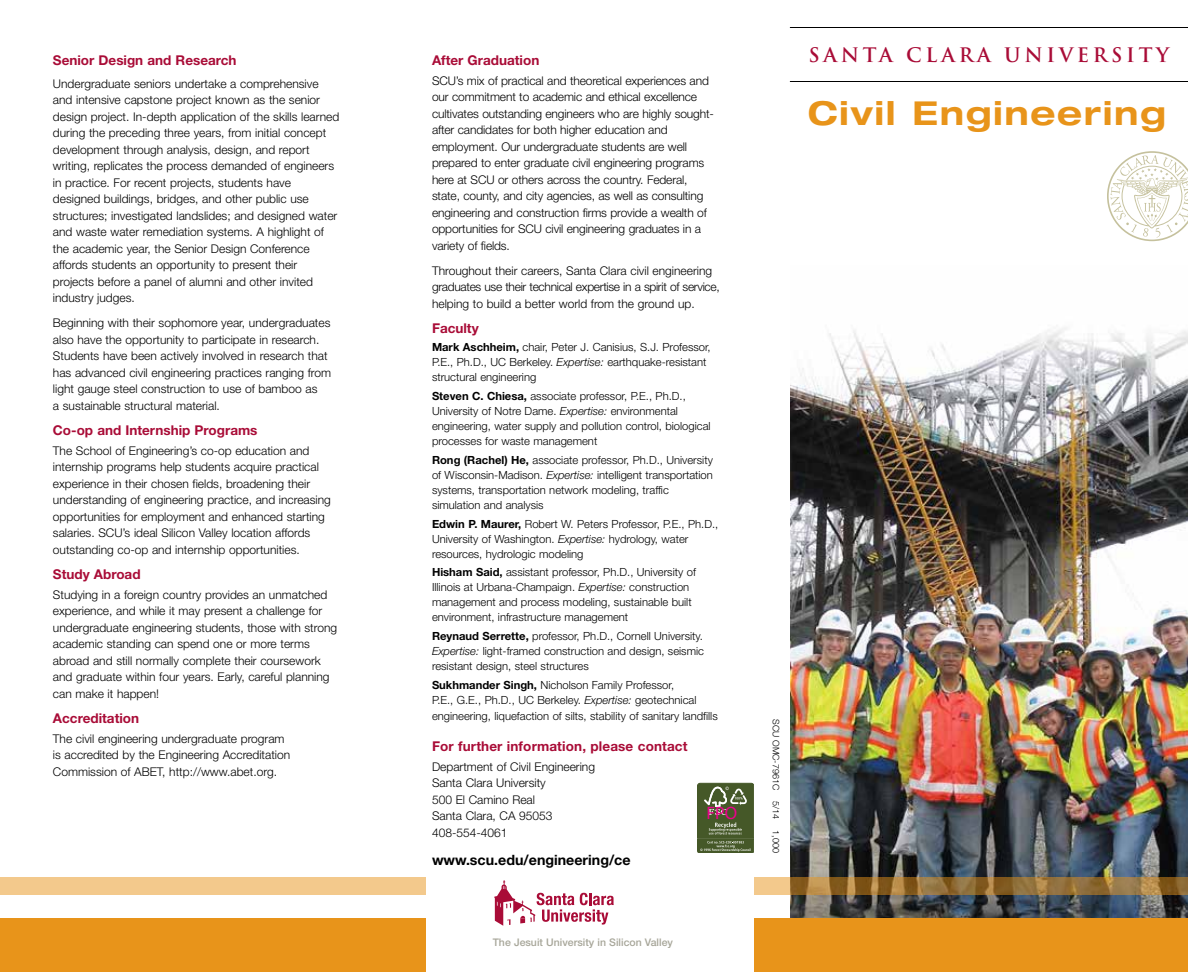
<style>
.page{position:relative;width:1188px;height:972px;background:#fff}
.page>*{position:absolute;margin:0;border:0;box-sizing:border-box;transform-origin:0 0}
.t1{font:700 expanded 33px "Helvetica Neue";letter-spacing:.05em;color:#e8941a}
.t2{font:700 19.5px "Trajan";letter-spacing:.19em;color:#a90c37}
.t3{font:18px "Myriad Pro";color:#ec008c}
.t4{font:700 14.25px "Helvetica Neue";color:#000}
.t5{font:700 13.5px "Helvetica Neue";color:#a90c37}
.t6{font:300 12px/16.5px "Helvetica Neue";color:#000}
.t7{font:300 11.25px/15px "Helvetica Neue";color:#000}
.t8{font:500 10.5px "Helvetica Neue";color:#a7a699}
.t9{font:300 9px "Helvetica Neue";color:#000}
.s1{font-weight:700}
.s2{font-style:italic}
</style>
<div class="page">
<div style="left:0;top:878px;width:426px;height:18px;background:#f3c98c"></div>
<div style="left:0;top:918px;width:426px;height:54px;background:#e8941a"></div>
<svg style="left:494px;top:880px;width:120px;height:46px"></svg>
<hr style="left:790px;top:27px;width:398px;height:1px;background:#000">
<hr style="left:790px;top:81px;width:398px;height:1px;background:#000">
<img style="left:790px;top:328px;width:398px;height:590px">
<svg style="left:1107px;top:151px;width:81px;height:90px"></svg>
<svg style="left:754px;top:878px;width:434px;height:18px;background:#99753f"></svg>
<div style="left:754px;top:918px;width:434px;height:54px;background:#e8941a"></div>
<svg style="left:697px;top:783px;width:57px;height:70px;background:#5a6b40"></svg>
<p class="t5" style="left:53px;top:51px;width:185px">Senior Design and Research</p>
<p class="t6" style="left:53px;top:75px;width:288px">Undergraduate seniors undertake a comprehensive and intensive capstone project known as the senior design project. In-depth application of the skills learned during the preceding three years, from initial concept development through analysis, design, and report writing, replicates the process demanded of engineers in practice. For recent projects, students have designed buildings, bridges, and other public use structures; investigated landslides; and designed water and waste water remediation systems. A highlight of the academic year, the Senior Design Conference affords students an opportunity to present their projects before a panel of alumni and other invited industry judges.</p>
<p class="t6" style="left:53px;top:315px;width:280px">Beginning with their sophomore year, undergraduates also have the opportunity to participate in research.<br>Students have been actively involved in research that has advanced civil engineering practices ranging from light gauge steel construction to use of bamboo as<br>a sustainable structural material.</p>
<p class="t5" style="left:53px;top:422px;width:206px">Co-op and Internship Programs</p>
<p class="t6" style="left:53px;top:442px;width:279px">The School of Engineering’s co-op education and internship programs help students acquire practical experience in their chosen fields, broadening their understanding of engineering practice, and increasing opportunities for employment and enhanced starting salaries. SCU’s ideal Silicon Valley location affords outstanding co-op and internship opportunities.</p>
<p class="t5" style="left:53px;top:566px;width:89px">Study Abroad</p>
<p class="t6" style="left:53px;top:586px;width:286px">Studying in a foreign country provides an unmatched experience, and while it may present a challenge for undergraduate engineering students, those with strong academic standing can spend one or more terms abroad and still normally complete their coursework and graduate within four years. Early, careful planning can make it happen!</p>
<p class="t5" style="left:53px;top:710px;width:88px">Accreditation</p>
<p class="t6" style="left:53px;top:730px;width:239px">The civil engineering undergraduate program is accredited by the Engineering Accreditation<br>Commission of ABET, http://www.abet.org.</p>
<p class="t5" style="left:432px;top:51px;width:109px">After Graduation</p>
<p class="t6" style="left:432px;top:72px;width:284px">SCU’s mix of practical and theoretical experiences and our commitment to academic and ethical excellence cultivates outstanding engineers who are highly sought&shy;after candidates for both higher education and employment. Our undergraduate students are well prepared to enter graduate civil engineering programs here at SCU or others across the country. Federal, state, county, and city agencies, as well as consulting engineering and construction firms provide a wealth of opportunities for SCU civil engineering graduates in a variety of fields.</p>
<p class="t6" style="left:432px;top:262px;width:289px">Throughout their careers, Santa Clara civil engineering graduates use their technical expertise in a spirit of service, helping to build a better world from the ground up.</p>
<p class="t5" style="left:432px;top:320px;width:48px">Faculty</p>
<p class="t7" style="left:432px;top:340px;width:280px"><span class="s1">Mark Aschheim,</span> chair, Peter J. Canisius, S.J. Professor,<br>P.E., Ph.D., UC Berkeley. <span class="s2">Expertise:</span> earthquake-resistant structural engineering</p>
<p class="t7" style="left:432px;top:388px;width:280px"><span class="s1">Steven C. Chiesa,</span> associate professor, P.E., Ph.D., University of Notre Dame. <span class="s2">Expertise:</span> environmental engineering, water supply and pollution control, biological processes for waste management</p>
<p class="t7" style="left:432px;top:452px;width:282px"><span class="s1">Rong (Rachel) He,</span> associate professor, Ph.D., University of Wisconsin-Madison. <span class="s2">Expertise:</span> intelligent transportation systems, transportation network modeling, traffic simulation and analysis</p>
<p class="t7" style="left:432px;top:516px;width:288px"><span class="s1">Edwin P. Maurer,</span> Robert W. Peters Professor, P.E., Ph.D.,<br>University of Washington. <span class="s2">Expertise:</span> hydrology, water resources, hydrologic modeling</p>
<p class="t7" style="left:432px;top:565px;width:265px"><span class="s1">Hisham Said,</span> assistant professor, Ph.D., University of Illinois at Urbana-Champaign. <span class="s2">Expertise:</span> construction management and process modeling, sustainable built environment, infrastructure management</p>
<p class="t7" style="left:432px;top:628px;width:274px;text-align:justify"><span class="s1">Reynaud Serrette,</span> professor, Ph.D., Cornell University.<br><span class="s2">Expertise:</span> light-framed construction and design, seismic resistant design, steel structures</p>
<p class="t7" style="left:432px;top:677px;width:266px"><span class="s1">Sukhmander Singh,</span> Nicholson Family Professor,<br>P.E., G.E., Ph.D., UC Berkeley. <span class="s2">Expertise:</span> geotechnical</p>
<p class="t7" style="left:432px;top:709px;width:287px">engineering, liquefaction of silts, stability of sanitary landfills</p>
<p class="t5" style="left:432px;top:738px;width:257px">For further information, please contact</p>
<p class="t6" style="left:432px;top:758px;width:165px">Department of Civil Engineering<br>Santa Clara University<br>500 El Camino Real<br>Santa Clara, CA 95053<br>408-554-4061</p>
<p class="t4" style="left:432px;top:851px;width:200px">www.scu.edu/engineering/ce</p>
<h3 class="t3" style="left:706px;top:802px;width:32px">FPO</h3>
<p class="t8" style="left:493px;top:936px;width:182px">The Jesuit University in Silicon Valley</p>
<h2 class="t2" style="left:808px;top:43px;width:363px">SANTA CLARA UNIVERSITY</h2>
<h1 class="t1" style="left:808px;top:93px;width:360px">Civil Engineering</h1>
<p class="t9" style="left:782px;top:719px;width:135px;rotate:90deg">SCU OMC-7961C 5/14 1,000</p>
</div>
